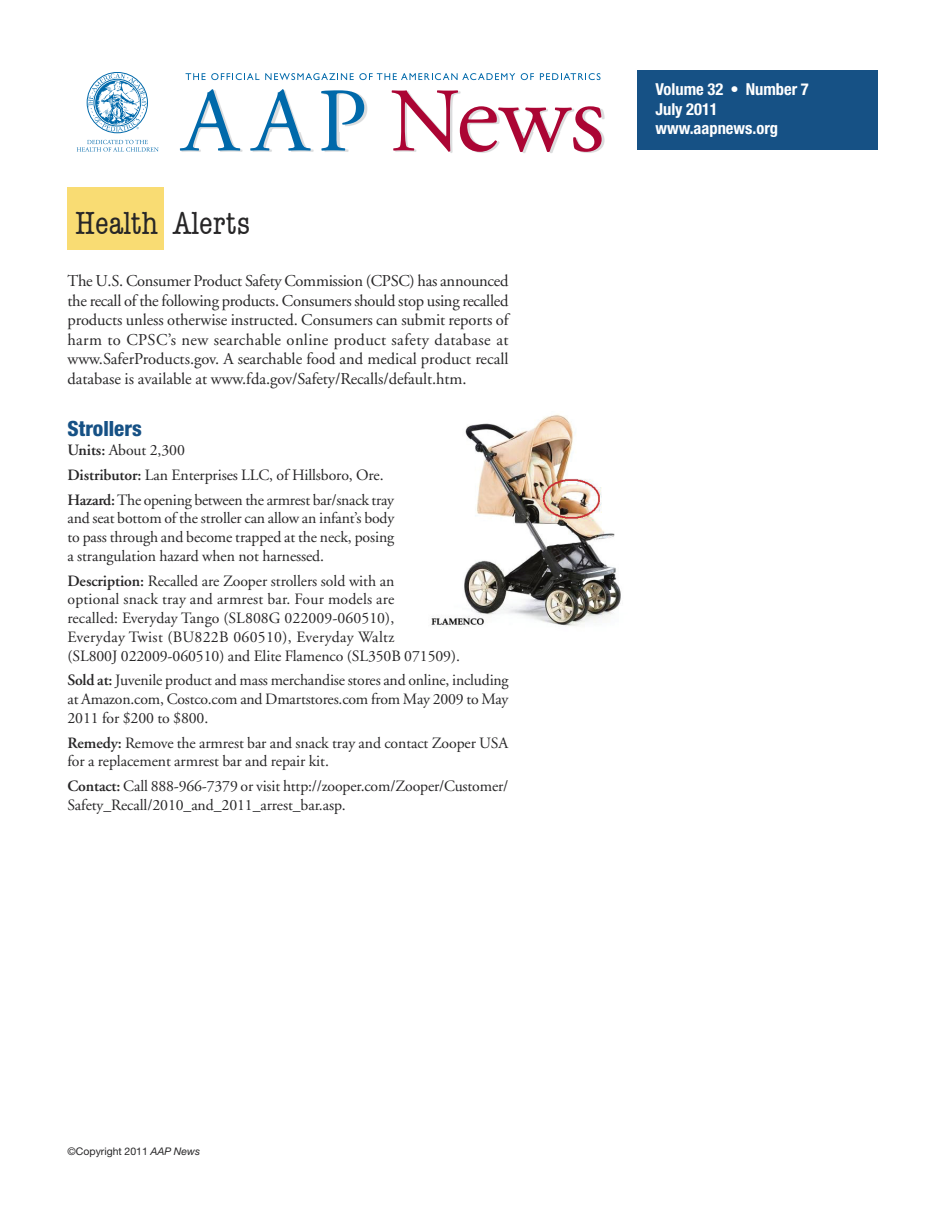
<style>
.page{position:relative;width:945px;height:1215px;background:#fff}
.page>*{position:absolute;margin:0;border:0;box-sizing:border-box;transform-origin:0 0}
.t1{font:condensed 33px "American Typewriter";color:#272627}
.t2{font:800 condensed 21px "Helvetica Neue";color:#165185}
.t3{font:16.5px/19.5px "Adobe Garamond";letter-spacing:-.005em;color:#272627;text-align:justify}
.t4{font:700 condensed 16.5px/19.5px "Helvetica Neue";color:#fff}
.t5{font:15.75px/18.8px "Adobe Garamond";letter-spacing:-.005em;color:#272627}
.t6{font:10.5px "Helvetica Neue";color:#272627}
.s1{font-weight:600}
.s2{font-family:"Helvetica Neue LT Std";font-style:italic}
</style>
<div class="page">
<img style="left:179px;top:73px;width:426px;height:80px">
<svg style="left:180px;top:89px;width:61px;height:62px"></svg>
<svg style="left:250px;top:89px;width:61px;height:62px"></svg>
<svg style="left:321px;top:90px;width:43px;height:61px"></svg>
<svg style="left:391px;top:90px;width:211px;height:62px"></svg>
<svg style="left:186px;top:73px;width:73px;height:7px"></svg>
<svg style="left:265px;top:73px;width:250px;height:7px"></svg>
<svg style="left:521px;top:73px;width:13px;height:7px"></svg>
<svg style="left:540px;top:73px;width:61px;height:7px"></svg>
<svg style="left:77px;top:140px;width:82px;height:12px"></svg>
<svg style="left:88px;top:73px;width:59px;height:59px"></svg>
<div style="left:68px;top:188px;width:96px;height:62px;background:#f9dc73"></div>
<div style="left:638px;top:70px;width:240px;height:80px;background:#165185"></div>
<img style="left:431px;top:414px;width:190px;height:213px">
<h1 class="t1" style="left:75px;top:205px;width:177px">Health Alerts</h1>
<p class="t3" style="left:68px;top:273px;width:443px">The U.S. Consumer Product Safety Commission (CPSC) has announced the recall of the following products. Consumers should stop using recalled products unless otherwise instructed. Consumers can submit reports of harm to CPSC’s new searchable online product safety database at www.SaferProducts.gov. A searchable food and medical product recall database is available at www.fda.gov/Safety/Recalls/default.htm.</p>
<h2 class="t2" style="left:68px;top:421px;width:76px">Strollers</h2>
<p class="t5" style="left:68px;top:439px;width:328px;line-height:24.8px"><span class="s1">Units:</span> About 2,300<br><span class="s1">Distributor:</span> Lan Enterprises LLC, of Hillsboro, Ore.<br><span class="s1">Hazard:</span>The opening between the armrest bar/snack tray</p>
<p class="t5" style="left:68px;top:510px;width:328px;text-align:justify">and seat bottom of the stroller can allow an infant’s body to pass through and become trapped at the neck, posing a strangulation hazard when not harnessed.</p>
<p class="t5" style="left:68px;top:573px;width:394px"><span class="s1">Description:</span> Recalled are Zooper strollers sold with an<br>optional snack tray and armrest bar. Four models are<br>recalled: Everyday Tango (SL808G 022009-060510),<br>Everyday Twist (BU822B 060510), Everyday Waltz<br>(SL800J 022009-060510) and Elite Flamenco (SL350B 071509).</p>
<p class="t5" style="left:68px;top:672px;width:443px;text-align:justify"><span class="s1">Sold at:</span> Juvenile product and mass merchandise stores and online, including at Amazon.com, Costco.com and Dmartstores.com from May 2009 to May 2011 for $200 to $800.</p>
<p class="t5" style="left:68px;top:735px;width:442px"><span class="s1">Remedy:</span> Remove the armrest bar and snack tray and contact Zooper USA for a replacement armrest bar and repair kit.</p>
<p class="t5" style="left:68px;top:778px;width:442px"><span class="s1">Contact:</span> Call 888-966-7379 or visit http://zooper.com/Zooper/Customer/<br>Safety_Recall/2010_and_2011_arrest_bar.asp.</p>
<p class="t6" style="left:68px;top:1148px;width:134px">©Copyright 2011 <span class="s2">AAP News</span></p>
<p class="t4" style="left:656px;top:81px;width:155px">Volume 32 • Number 7<br>July 2011 www.aapnews.org</p>
</div>
